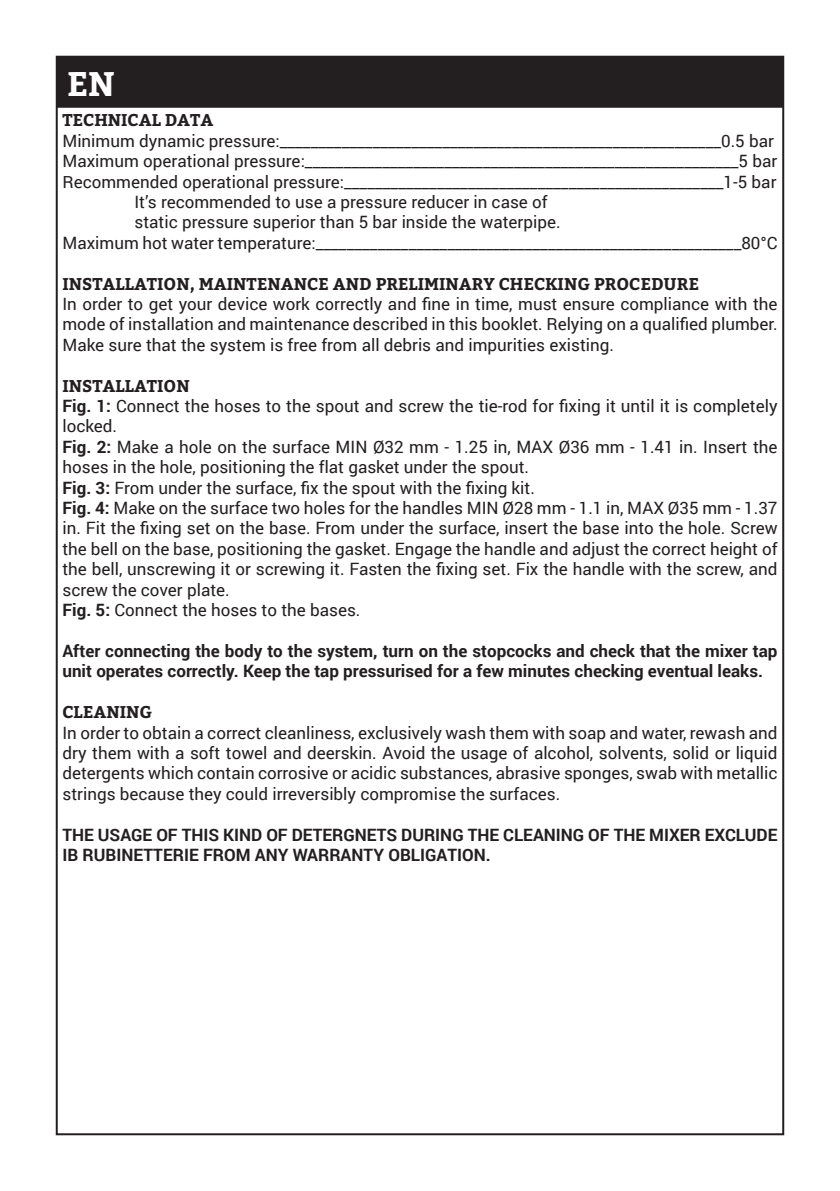
<style>
.page{position:relative;width:840px;height:1191px;background:#fff}
.page>*{position:absolute;margin:0;border:0;box-sizing:border-box;transform-origin:0 0}
.t1{font:700 34px "Bitter";color:#fff}
.t2{font:17px/20.4px "Roboto";color:#231f20;text-align:justify}
.t3{font:700 17px/20.4px "Roboto";color:#231f20}
.t4{font:700 17px "Bitter";color:#231f20}
.s1{font-weight:700}
</style>
<div class="page">
<div style="left:58px;top:58px;width:723px;height:49px;background:#231f20"></div>
<div style="left:57px;top:57px;width:725px;height:51px;border:2px solid #231f20"></div>
<p class="t1" style="left:67px;top:63px;width:50px">EN</p>
<p class="t4" style="left:62px;top:110px;width:152px">TECHNICAL DATA</p>
<p class="t2" style="left:62px;top:130px;width:712px">Minimum dynamic pressure:_________________________________________________________0.5 bar</p>
<p class="t2" style="left:62px;top:150px;width:716px">Maximum operational pressure:________________________________________________________5 bar</p>
<p class="t2" style="left:62px;top:171px;width:715px">Recommended operational pressure:_________________________________________________1-5 bar</p>
<p class="t2" style="left:134px;top:191px;width:414px">It’s recommended to use a pressure reducer in case of</p>
<p class="t2" style="left:134px;top:211px;width:427px">static pressure superior than 5 bar inside the waterpipe.</p>
<p class="t2" style="left:62px;top:232px;width:716px">Maximum hot water temperature:_______________________________________________________80°C</p>
<p class="t4" style="left:62px;top:273px;width:637px">INSTALLATION, MAINTENANCE AND PRELIMINARY CHECKING PROCEDURE</p>
<p class="t2" style="left:62px;top:293px;width:716px">In order to get your device work correctly and fine in time, must ensure compliance with the mode of installation and maintenance described in this booklet. Relying on a qualified plumber.<br>Make sure that the system is free from all debris and impurities existing.</p>
<p class="t4" style="left:62px;top:375px;width:129px">INSTALLATION</p>
<p class="t2" style="left:62px;top:395px;width:716px"><span class="s1">Fig. 1:</span> Connect the hoses to the spout and screw the tie-rod for fixing it until it is completely locked.</p>
<p class="t2" style="left:62px;top:436px;width:716px"><span class="s1">Fig. 2:</span> Make a hole on the surface MIN Ø32 mm - 1.25 in, MAX Ø36 mm - 1.41 in. Insert the hoses in the hole, positioning the flat gasket under the spout.</p>
<p class="t2" style="left:62px;top:477px;width:474px"><span class="s1">Fig. 3:</span> From under the surface, fix the spout with the fixing kit.</p>
<p class="t2" style="left:62px;top:497px;width:716px"><span class="s1">Fig. 4:</span> Make on the surface two holes for the handles MIN Ø28 mm - 1.1 in, MAX Ø35 mm - 1.37 in. Fit the fixing set on the base. From under the surface, insert the base into the hole. Screw the bell on the base, positioning the gasket. Engage the handle and adjust the correct height of the bell, unscrewing it or screwing it. Fasten the fixing set. Fix the handle with the screw, and screw the cover plate.</p>
<p class="t2" style="left:62px;top:599px;width:299px"><span class="s1">Fig. 5:</span> Connect the hoses to the bases.</p>
<p class="t3" style="left:62px;top:640px;width:716px">After connecting the body to the system, turn on the stopcocks and check that the mixer tap unit operates correctly. Keep the tap pressurised for a few minutes checking eventual leaks.</p>
<p class="t4" style="left:62px;top:702px;width:91px">CLEANING</p>
<p class="t2" style="left:62px;top:721px;width:716px">In order to obtain a correct cleanliness, exclusively wash them with soap and water, rewash and dry them with a soft towel and deerskin. Avoid the usage of alcohol, solvents, solid or liquid detergents which contain corrosive or acidic substances, abrasive sponges, swab with metallic strings because they could irreversibly compromise the surfaces.</p>
<p class="t3" style="left:62px;top:823px;width:716px">THE USAGE OF THIS KIND OF DETERGNETS DURING THE CLEANING OF THE MIXER EXCLUDE<br>IB RUBINETTERIE FROM ANY WARRANTY OBLIGATION.</p>
</div>
